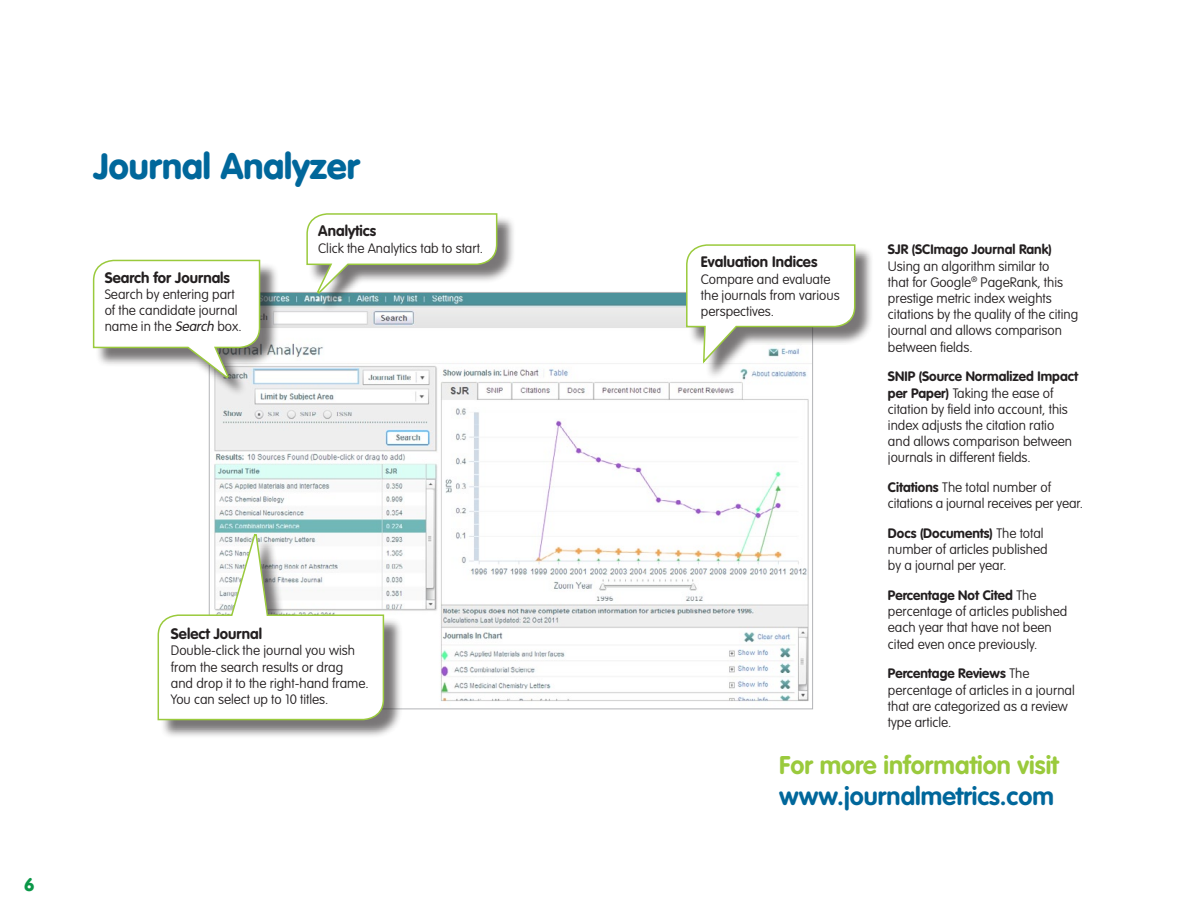
<style>
.page{position:relative;width:1188px;height:918px;background:#fff}
.page>*{position:absolute;margin:0;border:0;box-sizing:border-box;transform-origin:0 0}
.t1{font:900 36px "VAG Rounded";color:#00679b}
.t2{font:700 25.2px "VAG Rounded";color:#9aca3c}
.t3{font:700 25.2px "VAG Rounded";color:#00679b}
.t4{font:900 18px "VAG Rounded";color:#0b9748}
.t5{font:700 15px "VAG Rounded";color:#231f20}
.t6{font:100 13.5px/16.2px "VAG Rounded";color:#231f20}
.t7{font:700 13.5px "VAG Rounded";color:#231f20}
.s1{font-weight:300;font-style:italic}
.s2{font-weight:700}
</style>
<div class="page">
<img style="left:214px;top:294px;width:595px;height:408px">
<div style="left:309px;top:215px;width:207px;height:97px;background:#231f20;opacity:.61"></div>
<svg style="left:306px;top:213px;width:192px;height:82px"></svg>
<div style="left:160px;top:537px;width:243px;height:202px;background:#231f20;opacity:.61"></div>
<svg style="left:157px;top:533px;width:228px;height:188px"></svg>
<div style="left:95px;top:262px;width:184px;height:134px;background:#231f20;opacity:.61"></div>
<svg style="left:92px;top:259px;width:169px;height:120px"></svg>
<div style="left:688px;top:247px;width:186px;height:133px;background:#231f20;opacity:.61"></div>
<svg style="left:685px;top:244px;width:171px;height:121px"></svg>
<h1 class="t1" style="left:94px;top:145px;width:268px">Journal Analyzer</h1>
<p class="t5" style="left:105px;top:269px;width:127px">Search for Journals</p>
<p class="t6" style="left:105px;top:287px;width:138px">Search by entering part of the candidate journal name in the <span class="s1">Search</span>box.</p>
<p class="t5" style="left:318px;top:222px;width:60px">Analytics</p>
<p class="t6" style="left:318px;top:240px;width:166px">Click the Analytics tab to start.</p>
<h3 class="t4" style="left:25px;top:874px;width:11px">6</h3>
<p class="t5" style="left:171px;top:625px;width:93px">Select Journal</p>
<p class="t6" style="left:171px;top:643px;width:199px">Double-click the journal you wish from the search results or drag and drop it to the right-hand frame.<br>You can select up to 10 titles.</p>
<p class="t7" style="left:888px;top:242px;width:165px">SJR (SCImago Journal Rank)</p>
<p class="t6" style="left:888px;top:258px;width:192px">Using an algorithm similar to<br>that for Google<sup>®</sup> PageRank, this prestige metric index weights citations by the quality of the citing journal and allows comparison between fields.</p>
<p class="t6" style="left:888px;top:369px;width:192px"><span class="s2">SNIP (Source Normalized Impact per Paper)</span> Taking the ease of citation by field into account, this index adjusts the citation ratio and allows comparison between journals in different fields.</p>
<p class="t6" style="left:888px;top:480px;width:197px"><span class="s2">Citations</span> The total number of citations a journal receives per year.</p>
<p class="t6" style="left:888px;top:526px;width:161px"><span class="s2">Docs (Documents)</span> The total number of articles published by a journal per year.</p>
<p class="t6" style="left:888px;top:588px;width:181px"><span class="s2">Percentage Not Cited</span> The percentage of articles published each year that have not been cited even once previously.</p>
<p class="t6" style="left:888px;top:666px;width:188px"><span class="s2">Percentage Reviews</span> The percentage of articles in a journal that are categorized as a review type article.</p>
<h2 class="t2" style="left:779px;top:751px;width:281px">For more information visit</h2>
<h2 class="t3" style="left:779px;top:781px;width:276px">www.journalmetrics.com</h2>
<p class="t5" style="left:701px;top:253px;width:118px">Evaluation Indices</p>
<p class="t6" style="left:701px;top:271px;width:140px">Compare and evaluate the journals from various perspectives.</p>
</div>
